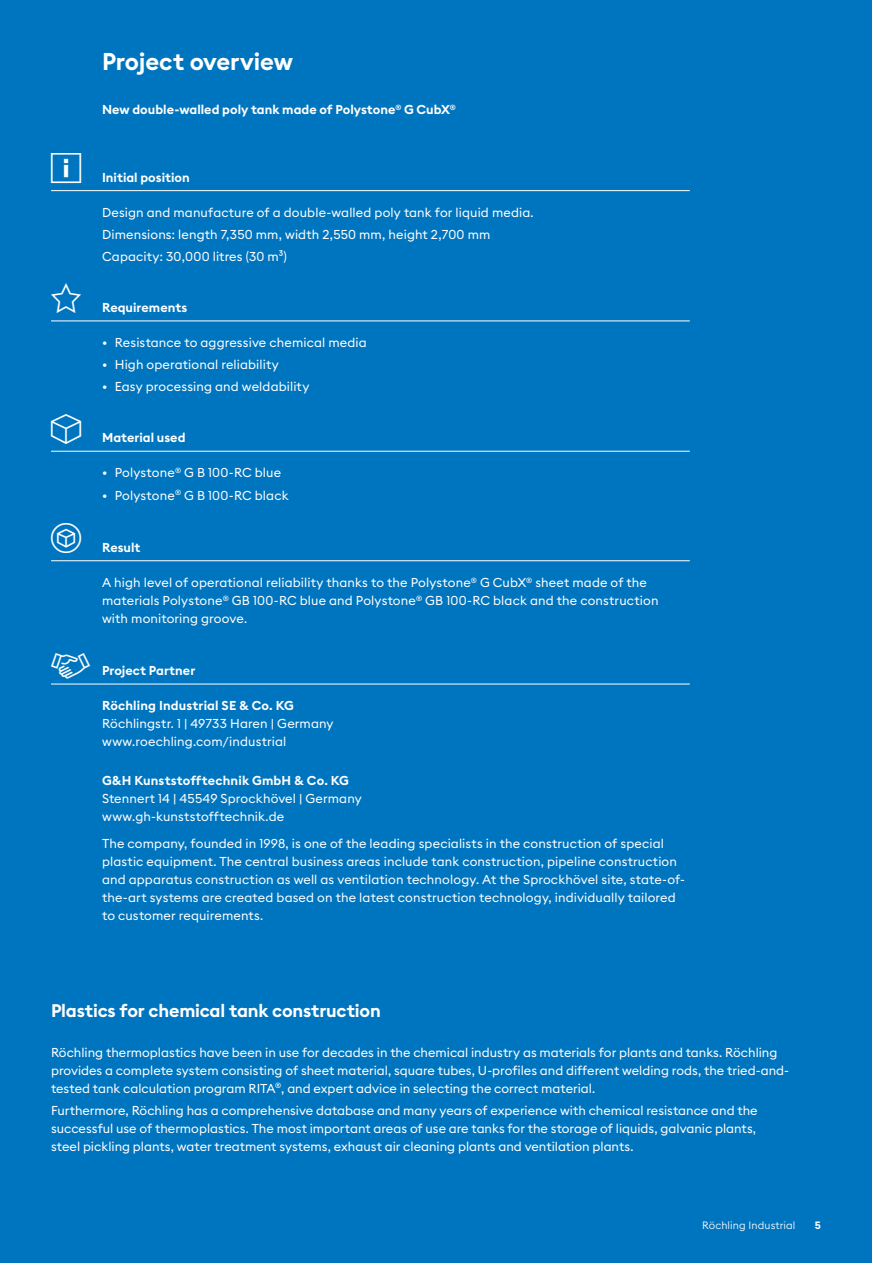
<style>
.page{position:relative;width:872px;height:1263px;background:#0075bf}
.page>*{position:absolute;margin:0;border:0;box-sizing:border-box;transform-origin:0 0}
.t1{font:600 24px "Euclid Square";letter-spacing:-.005em;color:#fff}
.t2{font:600 18px "Euclid Square";letter-spacing:-.01em;color:#fff}
.t3{font:12.75px/18px "Euclid Square";letter-spacing:.01em;color:#fff}
.t4{font:600 12.75px "Euclid Square";letter-spacing:.005em;color:#fff}
.t5{font:300 10.5px "Euclid Square";letter-spacing:.01em;color:#fff}
.t6{font:600 10.5px "Euclid Square";color:#fff}
</style>
<div class="page">
<hr style="left:51px;top:190px;width:639px;height:1px;background:#fff">
<hr style="left:51px;top:320px;width:639px;height:1px;background:#fff">
<hr style="left:51px;top:451px;width:639px;height:1px;background:#fff">
<hr style="left:51px;top:560px;width:639px;height:1px;background:#fff">
<hr style="left:51px;top:684px;width:639px;height:1px;background:#fff">
<h1 class="t1" style="left:102px;top:47px;width:192px">Project overview</h1>
<p class="t4" style="left:102px;top:101px;width:355px">New double-walled poly tank made of Polystone<sup>®</sup> G CubX<sup>®</sup></p>
<p class="t4" style="left:102px;top:169px;width:89px">Initial position</p>
<p class="t3" style="left:102px;top:201px;width:433px;line-height:22.2px">Design and manufacture of a double-walled poly tank for liquid media.<br>Dimensions: length 7,350 mm, width 2,550 mm, height 2,700 mm<br>Capacity: 30,000 litres (30 m³)</p>
<p class="t4" style="left:51px;top:299px;width:138px">▼ Requirements</p>
<p class="t3" style="left:102px;top:333px;width:266px">• Resistance to aggressive chemical media</p>
<p class="t3" style="left:102px;top:356px;width:178px">• High operational reliability</p>
<p class="t3" style="left:102px;top:378px;width:209px">• Easy processing and weldability</p>
<p class="t4" style="left:102px;top:430px;width:85px">Material used</p>
<p class="t3" style="left:102px;top:464px;width:181px">• Polystone<sup>®</sup> G B 100-RC blue</p>
<p class="t3" style="left:102px;top:486px;width:188px">• Polystone<sup>®</sup> G B 100-RC black</p>
<p class="t4" style="left:102px;top:539px;width:40px">Result</p>
<p class="t3" style="left:102px;top:573px;width:558px">A high level of operational reliability thanks to the Polystone<sup>®</sup> G CubX<sup>®</sup> sheet made of the materials Polystone<sup>®</sup> GB 100-RC blue and Polystone<sup>®</sup> GB 100-RC black and the construction with monitoring groove.</p>
<p class="t4" style="left:102px;top:662px;width:95px">Project Partner</p>
<p class="t4" style="left:102px;top:697px;width:193px">Röchling Industrial SE &amp; Co. KG</p>
<p class="t3" style="left:102px;top:714px;width:233px">Röchlingstr. 1 | 49733 Haren | Germany www.roechling.com/industrial</p>
<p class="t4" style="left:102px;top:773px;width:248px">G&amp;H Kunststofftechnik GmbH &amp; Co. KG</p>
<p class="t3" style="left:102px;top:790px;width:261px">Stennert 14 | 45549 Sprockhövel | Germany www.gh-kunststofftechnik.de</p>
<p class="t3" style="left:102px;top:834px;width:584px">The company, founded in 1998, is one of the leading specialists in the construction of special plastic equipment. The central business areas include tank construction, pipeline construction and apparatus construction as well as ventilation technology. At the Sprockhövel site, state-of&shy;the-art systems are created based on the latest construction technology, individually tailored to customer requirements.</p>
<h2 class="t2" style="left:51px;top:999px;width:331px">Plastics for chemical tank construction</h2>
<p class="t3" style="left:51px;top:1043px;width:739px">Röchling thermoplastics have been in use for decades in the chemical industry as materials for plants and tanks. Röchling provides a complete system consisting of sheet material, square tubes, U-profiles and different welding rods, the tried-and&shy;tested tank calculation program RITA<sup>®</sup>, and expert advice in selecting the correct material.</p>
<p class="t3" style="left:51px;top:1101px;width:708px;text-align:justify">Furthermore, Röchling has a comprehensive database and many years of experience with chemical resistance and the successful use of thermoplastics. The most important areas of use are tanks for the storage of liquids, galvanic plants, steel pickling plants, water treatment systems, exhaust air cleaning plants and ventilation plants.</p>
<p class="t5" style="left:702px;top:1218px;width:95px">Röchling Industrial</p>
<p class="t6" style="left:814px;top:1218px;width:8px">5</p>
</div>
